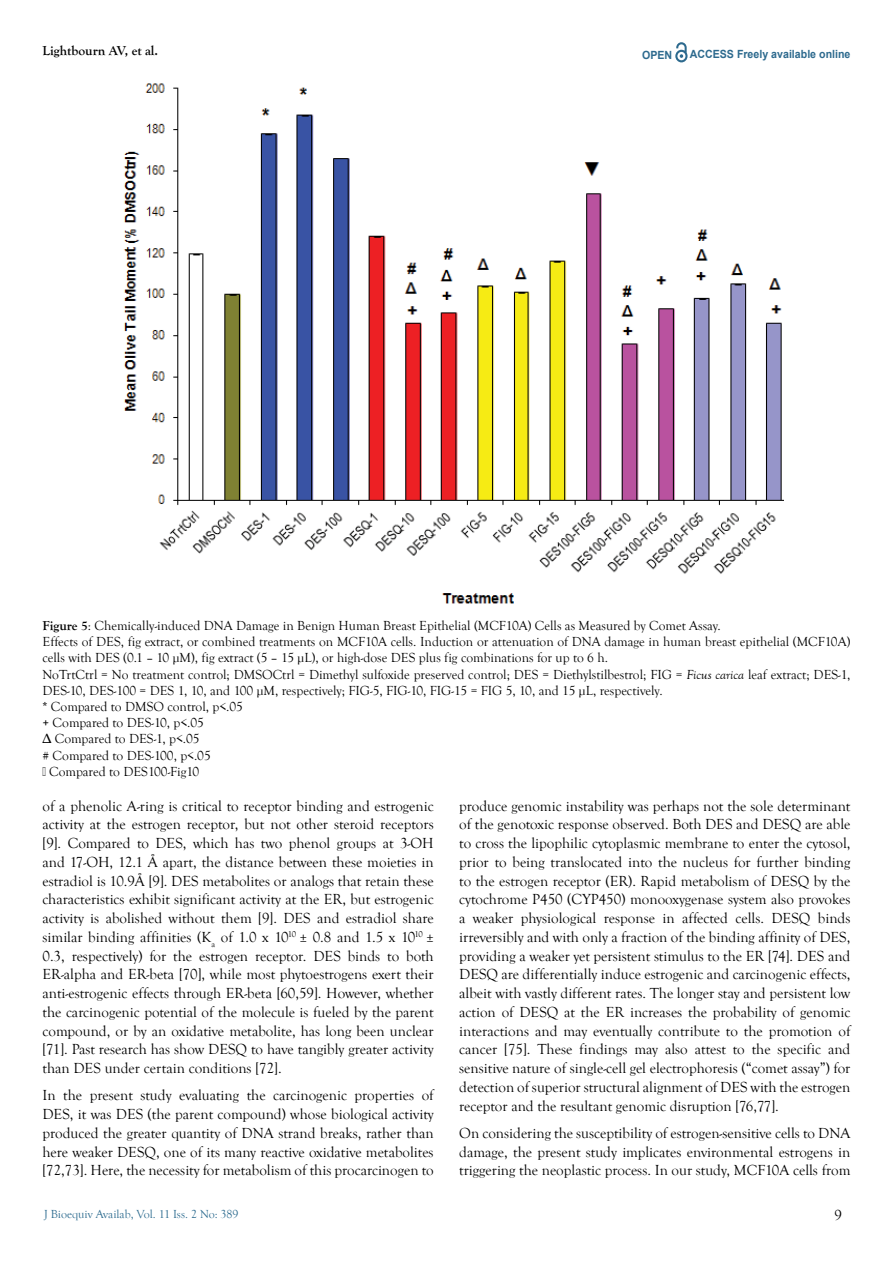
<style>
.page{position:relative;width:893px;height:1263px;background:#fff}
.page>*{position:absolute;margin:0;border:0;box-sizing:border-box;transform-origin:0 0}
.t1{font:15px/18.8px "Goudy Old Style T";color:#000;text-align:justify}
.t2{font:13.5px/16.2px "Goudy Old Style T";color:#000}
.t3{font:700 13.5px "Goudy Old Style T";color:#000}
.t4{font:12px "Goudy Old Style T";color:#2c6b8f}
.t5{font:700 11.25px "Arial";color:#2d6a8e;scale:.94 1}
.s1{font-weight:700}
.s2{font-style:italic}
</style>
<div class="page">
<svg style="left:675px;top:43px;width:12px;height:19px"></svg>
<img style="left:123px;top:83px;width:660px;height:521px">
<p class="t3" style="left:43px;top:43px;width:117px">Lightbourn AV, et al.</p>
<p class="t5" style="left:642px;top:47px;width:34px">OPEN</p>
<p class="t5" style="left:690px;top:46px;width:172px">ACCESS Freely available online</p>
<p class="t2" style="left:43px;top:618px;width:809px"><span class="s1">Figure 5</span>: Chemically-induced DNA Damage in Benign Human Breast Epithelial (MCF10A) Cells as Measured by Comet Assay.<br>Effects of DES, fig extract, or combined treatments on MCF10A cells. Induction or attenuation of DNA damage in human breast epithelial (MCF10A) cells with DES (0.1 – 10 μM), fig extract (5 – 15 μL), or high-dose DES plus fig combinations for up to 6 h.<br>NoTrtCtrl = No treatment control; DMSOCtrl = Dimethyl sulfoxide preserved control; DES = Diethylstilbestrol; FIG = <span class="s2">Ficus carica</span> leaf extract; DES-1, DES-10, DES-100 = DES 1, 10, and 100 μM, respectively; FIG-5, FIG-10, FIG-15 = FIG 5, 10, and 15 μL, respectively.<br><span class="s1">*</span> Compared to DMSO control, p&lt;.05<br><span class="s1">+</span> Compared to DES-10, p&lt;.05<br><span class="s1">Δ</span> Compared to DES-1, p&lt;.05<br><span class="s1">#</span> Compared to DES-100, p&lt;.05</p>
<p class="t2" style="left:43px;top:764px;width:158px"><span class="s1">▼</span> Compared to DES100-Fig10</p>
<p class="t1" style="left:459px;top:797px;width:393px">produce genomic instability was perhaps not the sole determinant of the genotoxic response observed. Both DES and DESQ are able to cross the lipophilic cytoplasmic membrane to enter the cytosol, prior to being translocated into the nucleus for further binding to the estrogen receptor (ER). Rapid metabolism of DESQ by the cytochrome P450 (CYP450) monooxygenase system also provokes a weaker physiological response in affected cells. DESQ binds irreversibly and with only a fraction of the binding affinity of DES, providing a weaker yet persistent stimulus to the ER [74]. DES and DESQ are differentially induce estrogenic and carcinogenic effects, albeit with vastly different rates. The longer stay and persistent low action of DESQ at the ER increases the probability of genomic interactions and may eventually contribute to the promotion of cancer [75]. These findings may also attest to the specific and sensitive nature of single-cell gel electrophoresis (“comet assay”) for detection of superior structural alignment of DES with the estrogen receptor and the resultant genomic disruption [76,77].</p>
<p class="t1" style="left:459px;top:1124px;width:393px">On considering the susceptibility of estrogen-sensitive cells to DNA damage, the present study implicates environmental estrogens in triggering the neoplastic process. In our study, MCF10A cells from</p>
<p class="t1" style="left:43px;top:797px;width:393px">of a phenolic A-ring is critical to receptor binding and estrogenic activity at the estrogen receptor, but not other steroid receptors [9]. Compared to DES, which has two phenol groups at 3-OH and 17-OH, 12.1 Å apart, the distance between these moieties in estradiol is 10.9Å [9]. DES metabolites or analogs that retain these characteristics exhibit significant activity at the ER, but estrogenic activity is abolished without them [9]. DES and estradiol share similar binding affinities (K<sub>a</sub> of 1.0 x 10<sup>10</sup> ± 0.8 and 1.5 x 10<sup>10</sup> ± 0.3, respectively) for the estrogen receptor. DES binds to both ER-alpha and ER-beta [70], while most phytoestrogens exert their anti-estrogenic effects through ER-beta [60,59]. However, whether the carcinogenic potential of the molecule is fueled by the parent compound, or by an oxidative metabolite, has long been unclear [71]. Past research has show DESQ to have tangibly greater activity than DES under certain conditions [72].</p>
<p class="t1" style="left:43px;top:1086px;width:393px">In the present study evaluating the carcinogenic properties of DES, it was DES (the parent compound) whose biological activity produced the greater quantity of DNA strand breaks, rather than here weaker DESQ, one of its many reactive oxidative metabolites [72,73]. Here, the necessity for metabolism of this procarcinogen to</p>
<p class="t4" style="left:44px;top:1207px;width:196px">J Bioequiv Availab, Vol. 11 Iss. 2 No: 389</p>
<p class="t1" style="left:834px;top:1206px;width:9px">9</p>
</div>
